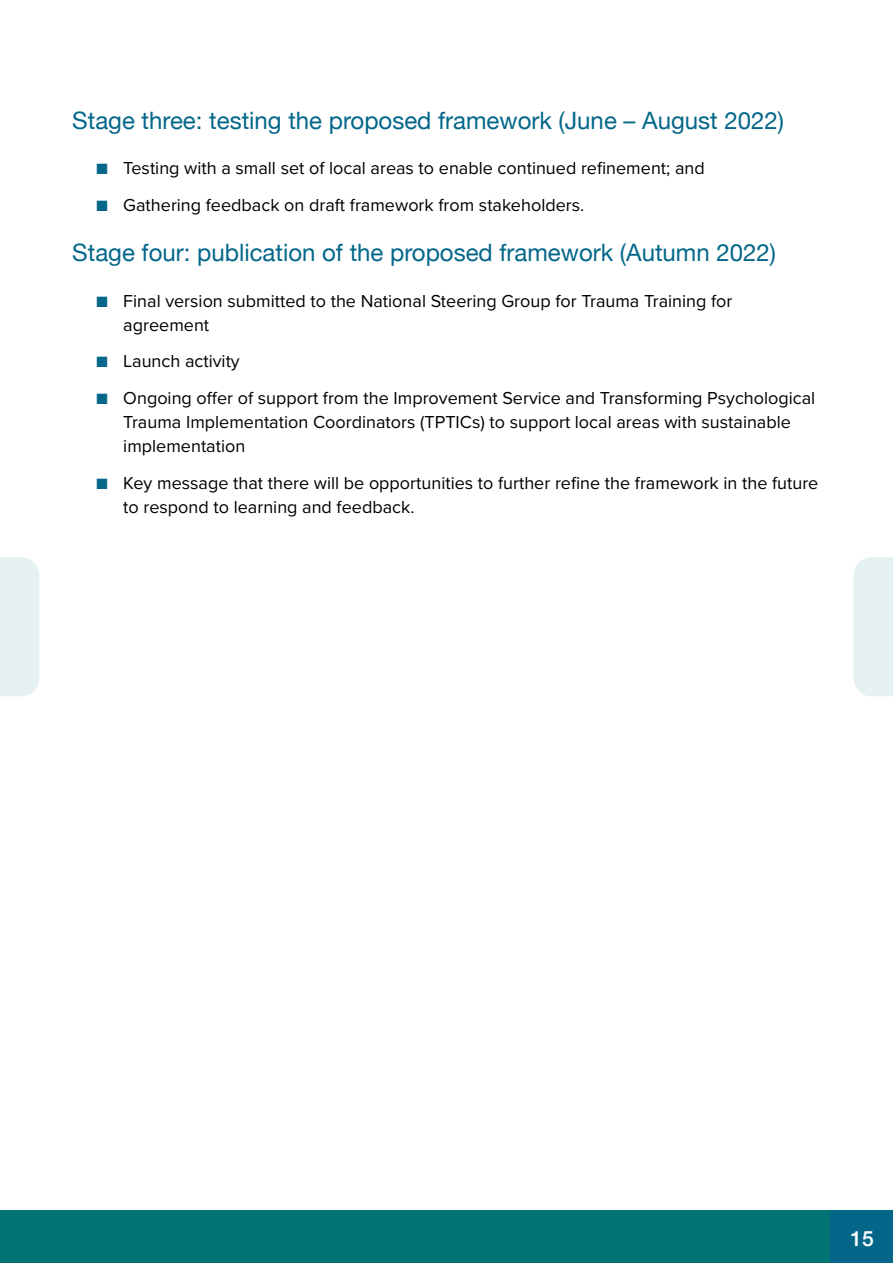
<style>
.page{position:relative;width:893px;height:1263px;background:#fff}
.page>*{position:absolute;margin:0;border:0;box-sizing:border-box;transform-origin:0 0}
.t1{font:24px "Helvetica Neue";color:#04678a}
.t2{font:500 21px "Helvetica Neue";color:#fff}
.bullets{font:18px/24px "Proxima Nova";color:#000}
.s1{color:#04678a}
</style>
<div class="page">
<div style="left:0;top:1211px;width:831px;height:52px;background:#027373"></div>
<div style="left:831px;top:1211px;width:62px;height:52px;background:#04678a"></div>
<div style="left:0;top:557px;width:39px;height:139px;background:#e6f1f1"></div>
<div style="left:854px;top:557px;width:39px;height:139px;background:#e6f1f1"></div>
<h3 class="t1" style="left:72px;top:103px;width:713px">Stage three: testing the proposed framework (June – August 2022)</h3>
<p class="bullets" style="left:96px;top:156px;width:610px"><span class="s1">■</span> Testing with a small set of local areas to enable continued refinement; and</p>
<p class="bullets" style="left:96px;top:192px;width:489px"><span class="s1">■</span> Gathering feedback on draft framework from stakeholders.</p>
<h3 class="t1" style="left:72px;top:235px;width:705px">Stage four: publication of the proposed framework (Autumn 2022)</h3>
<p class="bullets" style="left:123px;top:288px;width:611px;text-indent:-27px"><span class="s1">■</span> Final version submitted to the National Steering Group for Trauma Training for agreement</p>
<p class="bullets" style="left:96px;top:348px;width:145px"><span class="s1">■</span> Launch activity</p>
<p class="bullets" style="left:123px;top:385px;width:693px;text-indent:-27px"><span class="s1">■</span> Ongoing offer of support from the Improvement Service and Transforming Psychological<br>Trauma Implementation Coordinators (TPTICs) to support local areas with sustainable implementation</p>
<p class="bullets" style="left:123px;top:470px;width:697px;text-indent:-27px"><span class="s1">■</span> Key message that there will be opportunities to further refine the framework in the future to respond to learning and feedback.</p>
<p class="t2" style="left:850px;top:1221px;width:25px">15</p>
</div>
